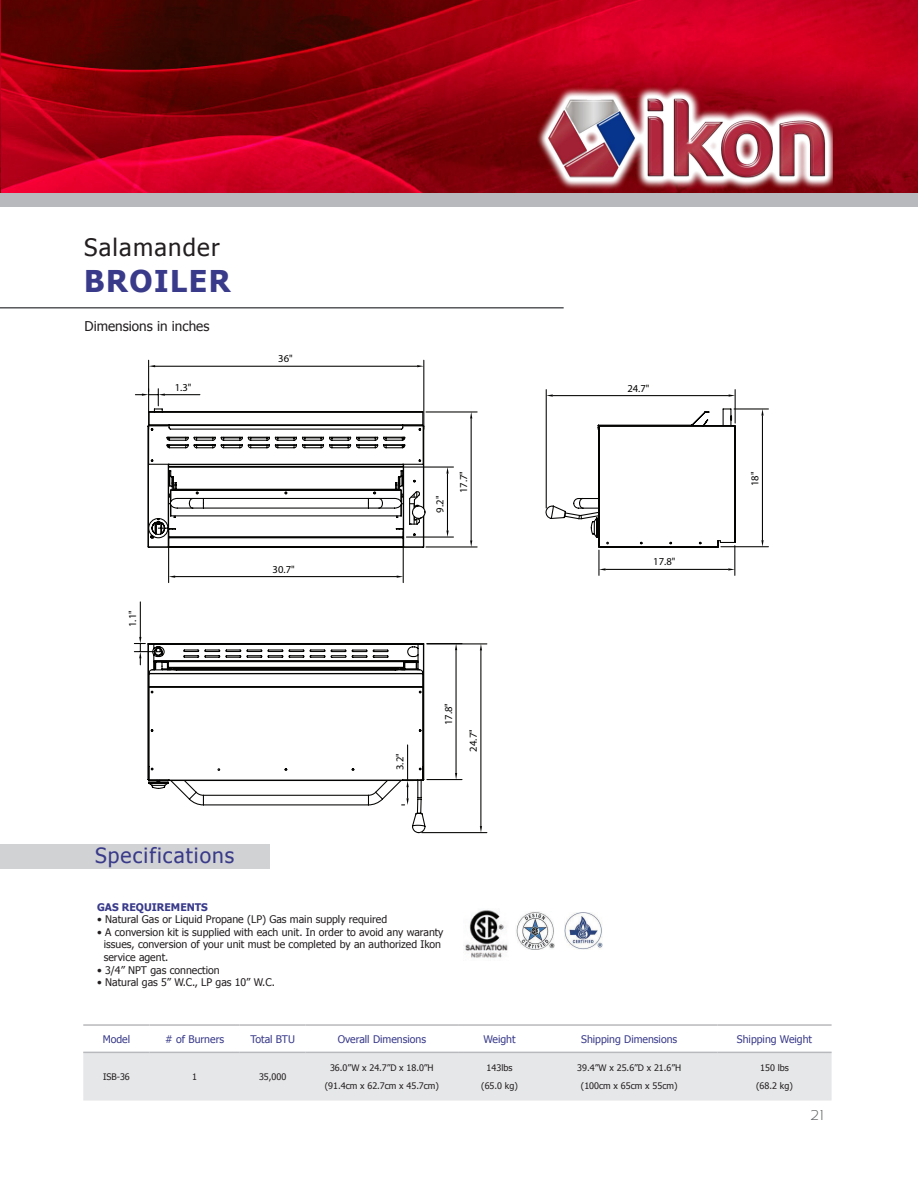
<style>
.page{position:relative;width:918px;height:1188px;background:#fff}
.page>*{position:absolute;margin:0;border:0;box-sizing:border-box;transform-origin:0 0}
.Page_Headline{font:700 30px "Tahoma";letter-spacing:.05em;color:#393a8a}
.Page_Headline-2{font:24px "Tahoma";letter-spacing:.05em;color:#231f20}
.Page_Headline-3{font:21px "Tahoma";letter-spacing:.05em;color:#393a89}
.t1{font:300 14.25px "Sansation";color:#57585a}
.t2{font:13.5px "Tahoma";color:#231f20}
.t3{font:10.65px "Myriad Pro";color:#040503}
.t4{font:10.5px/12.6px "Tahoma";color:#231f20}
.t5{font:10.5px "Tahoma";color:#393a8a}
.t6{font:700 10.5px "Tahoma";color:#393a8a}
.t7{font:9px "Tahoma";color:#231f20}
</style>
<div class="page">
<img style="left:0;top:0;width:918px;height:193px">
<div style="left:0;top:193px;width:918px;height:14px;background:#b8b9bc"></div>
<img style="left:536px;top:86px;width:297px;height:104px">
<div style="left:0;top:844px;width:270px;height:25px;background:#d1d2d4"></div>
<div style="left:83px;top:1053px;width:749px;height:48px;background:#e6e7e9"></div>
<hr style="left:83px;top:1052px;width:67px;height:1px;background:#b8b9bc">
<hr style="left:150px;top:1052px;width:90px;height:1px;background:#b8b9bc">
<hr style="left:240px;top:1052px;width:66px;height:1px;background:#b8b9bc">
<hr style="left:306px;top:1052px;width:152px;height:1px;background:#b8b9bc">
<hr style="left:458px;top:1052px;width:83px;height:1px;background:#b8b9bc">
<hr style="left:541px;top:1052px;width:176px;height:1px;background:#b8b9bc">
<hr style="left:717px;top:1052px;width:115px;height:1px;background:#b8b9bc">
<hr style="left:83px;top:1024px;width:67px;height:2px;background:#b8b9bc">
<hr style="left:150px;top:1024px;width:90px;height:2px;background:#b8b9bc">
<hr style="left:240px;top:1024px;width:66px;height:2px;background:#b8b9bc">
<hr style="left:306px;top:1024px;width:152px;height:2px;background:#b8b9bc">
<hr style="left:458px;top:1024px;width:83px;height:2px;background:#b8b9bc">
<hr style="left:541px;top:1024px;width:176px;height:2px;background:#b8b9bc">
<hr style="left:717px;top:1024px;width:115px;height:2px;background:#b8b9bc">
<hr style="left:0;top:307px;width:564px;height:2px;background:#57585a">
<svg style="left:178px;top:568px;width:550px;height:247px"></svg>
<svg style="left:148px;top:359px;width:588px;height:189px"></svg>
<svg style="left:149px;top:365px;width:6px;height:2px"></svg>
<svg style="left:417px;top:365px;width:7px;height:2px"></svg>
<hr style="left:426px;top:411px;width:51px;height:2px;background:#040503">
<hr style="left:471px;top:419px;width:1px;height:121px;background:#040503">
<svg style="left:470px;top:412px;width:2px;height:7px"></svg>
<hr style="left:734px;top:408px;width:34px;height:2px;background:#040503">
<hr style="left:721px;top:546px;width:47px;height:1px;background:#040503">
<hr style="left:762px;top:416px;width:1px;height:124px;background:#040503">
<svg style="left:761px;top:409px;width:3px;height:7px"></svg>
<svg style="left:761px;top:540px;width:3px;height:7px"></svg>
<hr style="left:735px;top:390px;width:1px;height:33px;background:#040503">
<hr style="left:546px;top:390px;width:1px;height:118px;background:#040503">
<hr style="left:553px;top:395px;width:176px;height:1px;background:#040503">
<svg style="left:729px;top:394px;width:6px;height:3px"></svg>
<svg style="left:546px;top:394px;width:7px;height:3px"></svg>
<hr style="left:606px;top:569px;width:122px;height:1px;background:#040503">
<svg style="left:600px;top:568px;width:6px;height:7px"></svg>
<svg style="left:728px;top:546px;width:7px;height:29px"></svg>
<hr style="left:404px;top:467px;width:49px;height:1px;background:#040503">
<hr style="left:447px;top:474px;width:1px;height:56px;background:#040503">
<svg style="left:446px;top:467px;width:3px;height:7px"></svg>
<hr style="left:422px;top:832px;width:65px;height:1px;background:#040503">
<hr style="left:480px;top:651px;width:1px;height:175px;background:#040503">
<svg style="left:480px;top:826px;width:2px;height:7px"></svg>
<svg style="left:402px;top:789px;width:12px;height:16px"></svg>
<svg style="left:135px;top:389px;width:291px;height:128px"></svg>
<hr style="left:140px;top:602px;width:1px;height:35px;background:#040503">
<svg style="left:134px;top:637px;width:13px;height:28px"></svg>
<svg style="left:147px;top:517px;width:453px;height:272px"></svg>
<img style="left:465px;top:910px;width:43px;height:48px">
<img style="left:516px;top:912px;width:39px;height:37px">
<img style="left:564px;top:913px;width:39px;height:37px">
<p class="Page_Headline-2" style="left:84px;top:232px;width:137px">Salamander</p>
<p class="Page_Headline" style="left:84px;top:261px;width:148px">BROILER</p>
<p class="t2" style="left:85px;top:317px;width:126px">Dimensions in inches</p>
<p class="t3" style="left:175px;top:380px;width:18px">1.3"</p>
<p class="t3" style="left:278px;top:352px;width:16px">36"</p>
<p class="t3" style="left:126px;top:627px;width:18px;rotate:-90deg">1.1"</p>
<p class="t3" style="left:273px;top:562px;width:24px">30.7"</p>
<p class="Page_Headline-3" style="left:95px;top:842px;width:141px">Specifications</p>
<p class="t3" style="left:627px;top:381px;width:24px">24.7"</p>
<p class="t3" style="left:433px;top:513px;width:18px;rotate:-90deg">9.2"</p>
<p class="t3" style="left:457px;top:493px;width:24px;rotate:-90deg">17.7"</p>
<p class="t3" style="left:748px;top:486px;width:16px;rotate:-90deg">18"</p>
<p class="t3" style="left:653px;top:555px;width:24px">17.8"</p>
<p class="t3" style="left:393px;top:770px;width:18px;rotate:-90deg">3.2"</p>
<p class="t3" style="left:442px;top:725px;width:24px;rotate:-90deg">17.8"</p>
<p class="t3" style="left:467px;top:752px;width:24px;rotate:-90deg">24.7"</p>
<p class="t6" style="left:97px;top:899px;width:112px">GAS REQUIREMENTS</p>
<p class="t4" style="left:97px;top:913px;width:292px">• Natural Gas or Liquid Propane (LP) Gas main supply required</p>
<p class="t4" style="left:104px;top:925px;width:341px;text-indent:-7px">• A conversion kit is supplied with each unit. In order to avoid any waranty issues, conversion of your unit must be completed by an authorized Ikon service agent.</p>
<p class="t4" style="left:97px;top:963px;width:124px">• 3/4” NPT gas connection</p>
<p class="t4" style="left:97px;top:976px;width:179px">• Natural gas 5” W.C., LP gas 10” W.C.</p>
<p class="t5" style="left:103px;top:1032px;width:29px">Model</p>
<p class="t5" style="left:165px;top:1032px;width:60px"># of Burners</p>
<p class="t5" style="left:250px;top:1032px;width:46px">Total BTU</p>
<p class="t5" style="left:338px;top:1032px;width:90px">Overall Dimensions</p>
<p class="t5" style="left:483px;top:1032px;width:34px">Weight</p>
<p class="t5" style="left:581px;top:1032px;width:98px">Shipping Dimensions</p>
<p class="t5" style="left:737px;top:1032px;width:77px">Shipping Weight</p>
<p class="t7" style="left:103px;top:1071px;width:28px">ISB-36</p>
<p class="t7" style="left:192px;top:1071px;width:6px">1</p>
<p class="t7" style="left:259px;top:1071px;width:29px">35,000</p>
<p class="t7" style="left:330px;top:1062px;width:105px">36.0”W x 24.7”D x 18.0”H</p>
<p class="t7" style="left:325px;top:1080px;width:116px">(91.4cm x 62.7cm x 45.7cm)</p>
<p class="t7" style="left:487px;top:1062px;width:27px">143lbs</p>
<p class="t7" style="left:481px;top:1080px;width:38px">(65.0 kg)</p>
<p class="t7" style="left:577px;top:1062px;width:105px">39.4”W x 25.6”D x 21.6”H</p>
<p class="t7" style="left:581px;top:1080px;width:98px">(100cm x 65cm x 55cm)</p>
<p class="t7" style="left:760px;top:1062px;width:30px">150 lbs</p>
<p class="t7" style="left:756px;top:1080px;width:38px">(68.2 kg)</p>
<h3 class="t1" style="left:811px;top:1107px;width:15px">21</h3>
</div>
